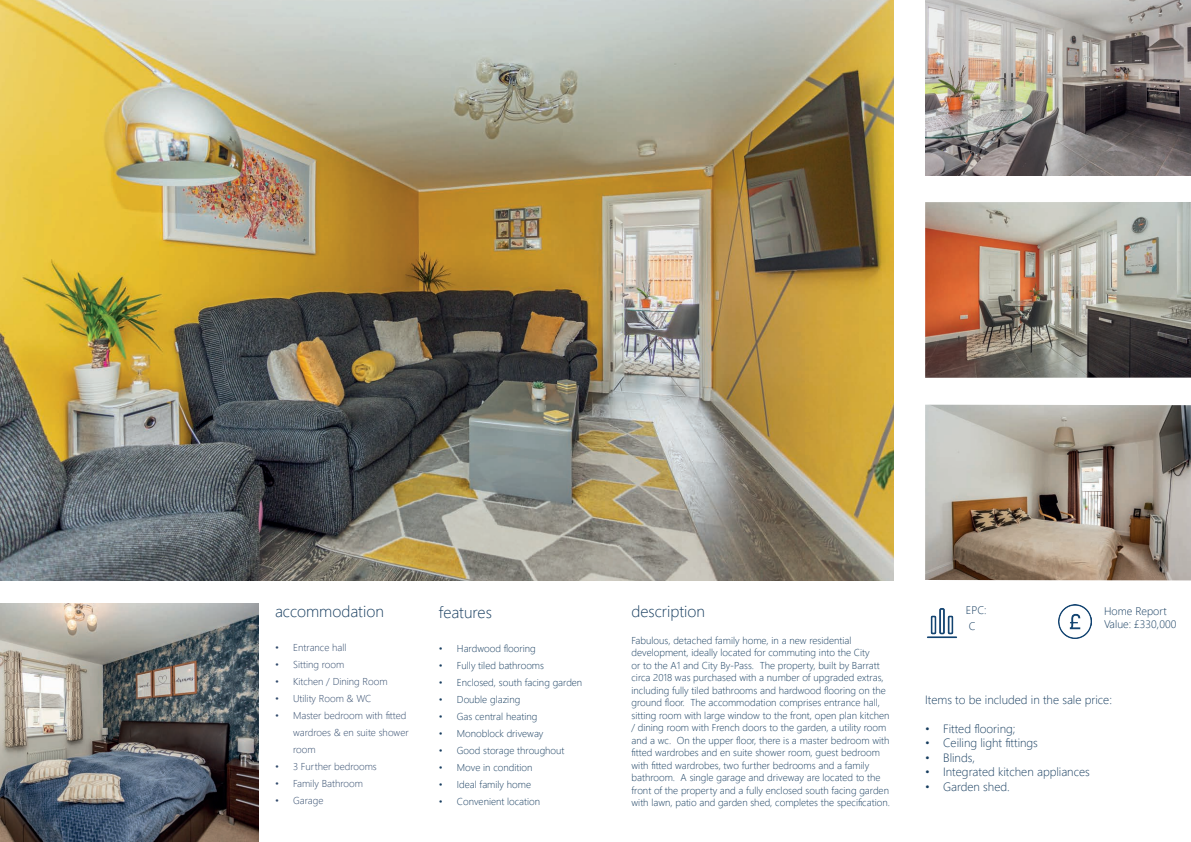
<style>
.page{position:relative;width:1191px;height:842px;background:#fff}
.page>*{position:absolute;margin:0;border:0;box-sizing:border-box;transform-origin:0 0}
.t1{font:300 16px "Segoe UI";color:#173d5f}
.t2{font:300 12px "Segoe UI";color:#173d5f}
.t3{font:300 11px/16px "Segoe UI";color:#153c5f}
.t4{font:300 10px/12.5px "Segoe UI";color:#173d5f}
.t5{font:300 10px/17px "Segoe UI";color:#2f486a}
</style>
<div class="page">
<img style="left:0;top:0;width:893px;height:580px">
<img style="left:925px;top:0;width:266px;height:176px">
<img style="left:925px;top:202px;width:266px;height:176px">
<img style="left:925px;top:405px;width:266px;height:175px">
<img style="left:1058px;top:605px;width:33px;height:33px">
<img style="left:927px;top:608px;width:30px;height:31px">
<img style="left:0;top:604px;width:258px;height:238px">
<h1 class="t1" style="left:275px;top:596px;width:110px">accommodation</h1>
<p class="t5" style="left:275px;top:638px;width:73px">• Entrance hall</p>
<p class="t5" style="left:275px;top:655px;width:71px">• Sitting room</p>
<p class="t5" style="left:275px;top:672px;width:114px">• Kitchen / Dining Room</p>
<p class="t5" style="left:275px;top:689px;width:98px">• Utility Room &amp; WC</p>
<p class="t5" style="left:293px;top:706px;width:117px;text-indent:-18px">• Master bedroom with fitted wardroes &amp; en suite shower room</p>
<p class="t5" style="left:275px;top:757px;width:103px">• 3 Further bedrooms</p>
<p class="t5" style="left:275px;top:774px;width:89px">• Family Bathroom</p>
<p class="t5" style="left:275px;top:791px;width:50px">• Garage</p>
<h1 class="t1" style="left:439px;top:597px;width:54px">features</h1>
<p class="t4" style="left:439px;top:641px;width:98px">• Hardwood flooring</p>
<p class="t4" style="left:439px;top:658px;width:107px">• Fully tiled bathrooms</p>
<p class="t4" style="left:439px;top:675px;width:145px">• Enclosed, south facing garden</p>
<p class="t4" style="left:439px;top:692px;width:83px">• Double glazing</p>
<p class="t4" style="left:439px;top:709px;width:100px">• Gas central heating</p>
<p class="t4" style="left:439px;top:726px;width:106px">• Monoblock driveway</p>
<p class="t4" style="left:439px;top:743px;width:127px">• Good storage throughout</p>
<p class="t4" style="left:439px;top:760px;width:95px">• Move in condition</p>
<p class="t4" style="left:439px;top:777px;width:94px">• Ideal family home</p>
<p class="t4" style="left:439px;top:794px;width:103px">• Convenient location</p>
<h1 class="t1" style="left:631px;top:596px;width:75px">description</h1>
<p class="t4" style="left:631px;top:633px;width:260px">Fabulous, detached family home, in a new residential development, ideally located for commuting into the City<br>or to the A1 and City By-Pass. The property, built by Barratt circa 2018 was purchased with a number of upgraded extras, including fully tiled bathrooms and hardwood flooring on the ground floor. The accommodation comprises entrance hall, sitting room with large window to the front, open plan kitchen / dining room with French doors to the garden, a utility room and a wc. On the upper floor, there is a master bedroom with fitted wardrobes and en suite shower room, guest bedroom with fitted wardrobes, two further bedrooms and a family bathroom. A single garage and driveway are located to the front of the property and a fully enclosed south facing garden with lawn, patio and garden shed, completes the specification.</p>
<p class="t3" style="left:966px;top:600px;width:22px">EPC:<br>C</p>
<p class="t3" style="left:1104px;top:603px;width:74px;line-height:13.2px">Home Report<br>Value: £330,000</p>
<p class="t2" style="left:925px;top:688px;width:188px">Items to be included in the sale price:</p>
<p class="t2" style="left:925px;top:717px;width:92px">• Fitted flooring;</p>
<p class="t2" style="left:925px;top:732px;width:114px">• Ceiling light fittings</p>
<p class="t2" style="left:925px;top:746px;width:51px">• Blinds,</p>
<p class="t2" style="left:925px;top:760px;width:166px">• Integrated kitchen appliances</p>
<p class="t2" style="left:925px;top:775px;width:86px">• Garden shed.</p>
</div>
